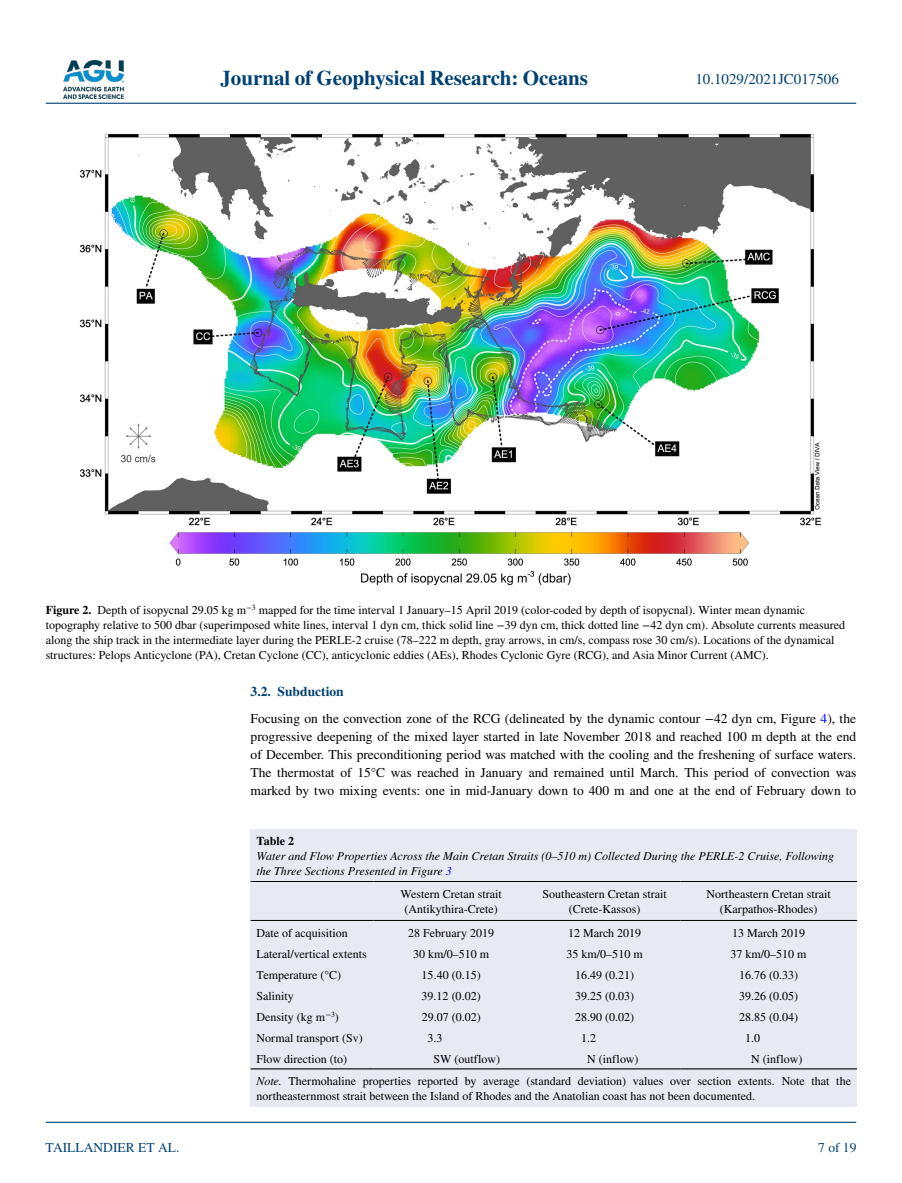
<style>
.page{position:relative;width:902px;height:1183px;background:#fff}
.page>*{position:absolute;margin:0;border:0;box-sizing:border-box;transform-origin:0 0}
.t1{font:700 21px "STIX";color:#004174}
.t2{font:15px "STIX";color:#004174}
.t3{font:13.5px/18px "STIX";color:#000}
.t4{font:13.5px "STIX";color:#004174}
.t5{font:12px/15px "STIX";color:#000;text-align:center}
.t6{font:italic 12px/15px "STIX";color:#000}
.t7{font:700 12px "STIX";color:#000}
.s1{font-weight:700}
.s2{font-weight:700;color:#004174}
.s3{color:#00f}
.s4{font-style:italic}
</style>
<div class="page">
<img style="left:63px;top:60px;width:60px;height:39px">
<hr style="left:46px;top:103px;width:810px;height:1px;background:#004174">
<hr style="left:46px;top:1121px;width:810px;height:1px;background:#004174">
<img style="left:79px;top:134px;width:742px;height:451px">
<div style="left:250px;top:880px;width:606px;height:226px;background:#e7eaf2"></div>
<hr style="left:250px;top:880px;width:123px;height:1px;background:#000">
<hr style="left:250px;top:919px;width:123px;height:1px;background:#000">
<hr style="left:373px;top:880px;width:156px;height:1px;background:#000">
<hr style="left:373px;top:919px;width:156px;height:1px;background:#000">
<hr style="left:529px;top:880px;width:151px;height:1px;background:#000">
<hr style="left:529px;top:919px;width:151px;height:1px;background:#000">
<hr style="left:680px;top:880px;width:176px;height:1px;background:#000">
<hr style="left:680px;top:919px;width:176px;height:1px;background:#000">
<hr style="left:250px;top:1067px;width:123px;height:2px;background:#000">
<hr style="left:373px;top:1067px;width:156px;height:2px;background:#000">
<hr style="left:529px;top:1067px;width:151px;height:2px;background:#000">
<hr style="left:680px;top:1067px;width:176px;height:2px;background:#000">
<div style="left:250px;top:829px;width:606px;height:51px;background:#e7eaf2"></div>
<h1 class="t1" style="left:220px;top:66px;width:369px">Journal of Geophysical Research: Oceans</h1>
<p class="t2" style="left:695px;top:69px;width:145px">10.1029/2021JC017506</p>
<p class="t5" style="left:46px;top:603px;width:801px;text-align:left"><span class="s1">Figure 2.</span> Depth of isopycnal 29.05 kg m<sup>−3</sup> mapped for the time interval 1 January–15 April 2019 (color-coded by depth of isopycnal). Winter mean dynamic topography relative to 500 dbar (superimposed white lines, interval 1 dyn cm, thick solid line −39 dyn cm, thick dotted line −42 dyn cm). Absolute currents measured along the ship track in the intermediate layer during the PERLE-2 cruise (78–222 m depth, gray arrows, in cm/s, compass rose 30 cm/s). Locations of the dynamical structures: Pelops Anticyclone (PA), Cretan Cyclone (CC), anticyclonic eddies (AEs), Rhodes Cyclonic Gyre (RCG), and Asia Minor Current (AMC).</p>
<p class="t3" style="left:250px;top:678px;width:607px;line-height:27px"><span class="s2">3.2. Subduction<br></span>Focusing on the convection zone of the RCG (delineated by the dynamic contour −42 dyn cm, Figure <span class="s3">4</span>), the</p>
<p class="t3" style="left:250px;top:728px;width:607px;text-align:justify">progressive deepening of the mixed layer started in late November 2018 and reached 100 m depth at the end of December. This preconditioning period was matched with the cooling and the freshening of surface waters.<br>The thermostat of 15°C was reached in January and remained until March. This period of convection was marked by two mixing events: one in mid-January down to 400 m and one at the end of February down to</p>
<p class="t7" style="left:256px;top:833px;width:39px">Table 2</p>
<p class="t6" style="left:256px;top:847px;width:579px">Water and Flow Properties Across the Main Cretan Straits (0–510 m) Collected During the PERLE-2 Cruise, Following the Three Sections Presented in Figure <span class="s3">3</span></p>
<p class="t5" style="left:400px;top:886px;width:103px">Western Cretan strait (Antikythira-Crete)</p>
<p class="t5" style="left:542px;top:886px;width:126px">Southeastern Cretan strait (Crete-Kassos)</p>
<p class="t5" style="left:706px;top:886px;width:126px">Northeastern Cretan strait (Karpathos-Rhodes)</p>
<p class="t4" style="left:45px;top:1138px;width:135px">TAILLANDIER ET AL.</p>
<p class="t5" style="left:256px;top:925px;width:93px">Date of acquisition</p>
<p class="t5" style="left:408px;top:925px;width:87px">28 February 2019</p>
<p class="t5" style="left:568px;top:925px;width:75px">12 March 2019</p>
<p class="t5" style="left:732px;top:925px;width:75px">13 March 2019</p>
<p class="t5" style="left:256px;top:946px;width:112px">Lateral/vertical extents</p>
<p class="t5" style="left:413px;top:946px;width:78px">30 km/0–510 m</p>
<p class="t5" style="left:566px;top:946px;width:78px">35 km/0–510 m</p>
<p class="t5" style="left:730px;top:946px;width:78px">37 km/0–510 m</p>
<p class="t5" style="left:256px;top:967px;width:86px">Temperature (°C)</p>
<p class="t5" style="left:421px;top:967px;width:60px">15.40 (0.15)</p>
<p class="t5" style="left:575px;top:967px;width:60px">16.49 (0.21)</p>
<p class="t5" style="left:739px;top:967px;width:60px">16.76 (0.33)</p>
<p class="t5" style="left:256px;top:988px;width:39px">Salinity</p>
<p class="t5" style="left:421px;top:988px;width:60px">39.12 (0.02)</p>
<p class="t5" style="left:575px;top:988px;width:60px">39.25 (0.03)</p>
<p class="t5" style="left:739px;top:988px;width:60px">39.26 (0.05)</p>
<p class="t5" style="left:256px;top:1009px;width:84px">Density (kg m<sup>−3</sup>)</p>
<p class="t5" style="left:421px;top:1009px;width:60px">29.07 (0.02)</p>
<p class="t5" style="left:575px;top:1009px;width:60px">28.90 (0.02)</p>
<p class="t5" style="left:739px;top:1009px;width:60px">28.85 (0.04)</p>
<p class="t5" style="left:256px;top:1030px;width:108px">Normal transport (Sv)</p>
<p class="t5" style="left:427px;top:1030px;width:16px">3.3</p>
<p class="t5" style="left:581px;top:1030px;width:16px">1.2</p>
<p class="t5" style="left:745px;top:1030px;width:16px">1.0</p>
<p class="t5" style="left:256px;top:1051px;width:92px">Flow direction (to)</p>
<p class="t5" style="left:433px;top:1051px;width:68px">SW (outflow)</p>
<p class="t5" style="left:587px;top:1051px;width:53px">N (inflow)</p>
<p class="t5" style="left:256px;top:1048px;width:596px;line-height:22.5px;text-align:left;text-indent:494px">N (inflow)<br><span class="s4">Note.</span> Thermohaline properties reported by average (standard deviation) values over section extents. Note that the</p>
<p class="t5" style="left:256px;top:1089px;width:500px">northeasternmost strait between the Island of Rhodes and the Anatolian coast has not been documented.</p>
<p class="t4" style="left:818px;top:1138px;width:40px">7 of 19</p>
</div>
